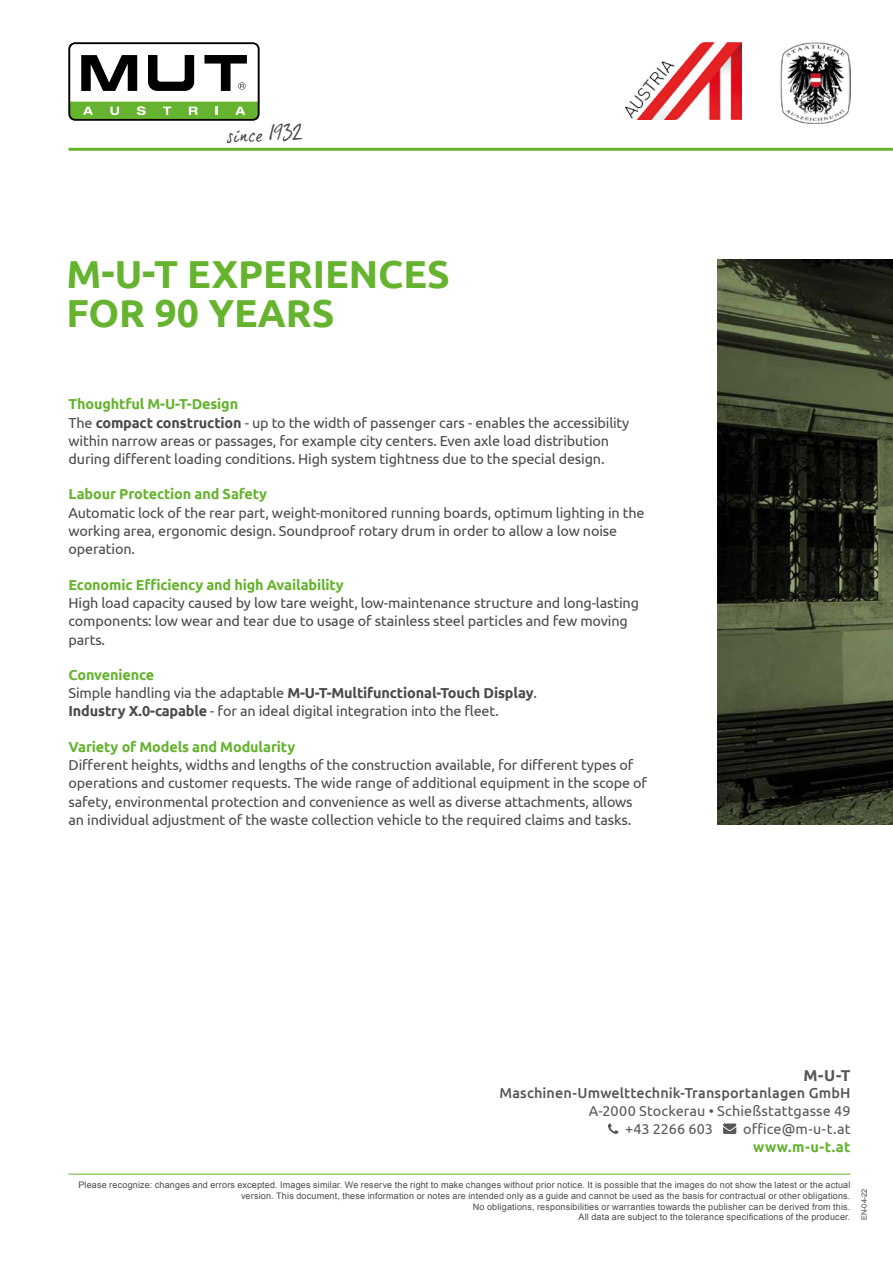
<style>
.page{position:relative;width:893px;height:1263px;background:#fff}
.page>*{position:absolute;margin:0;border:0;box-sizing:border-box;transform-origin:0 0}
.t1{font:700 39px/39px "Ubuntu";color:#65b32e}
.t2{font:19.5px "Bernies Font 01";color:#4a4a49}
.t3{font:700 15.75px "Ubuntu";color:#575756}
.t4{font:14.4px/18.3px "Ubuntu";letter-spacing:-.01em;color:#4a4a49}
.t5{font:700 14.4px "Ubuntu";letter-spacing:-.01em;color:#65b32e}
.t6{font:14.4px/17.7px "Ubuntu";letter-spacing:.01em;color:#575756}
.t7{font:500 14.4px "Ubuntu";letter-spacing:.01em;color:#575756}
.t8{font:9px/10.8px "Arial";letter-spacing:.02em;color:#4a4a49;text-align:right}
.t9{font:7.5px "Arial";color:#4a4a49}
.s1{font-weight:700;color:#65b32e}
.s2{font-weight:700}
</style>
<div class="page">
<img style="left:717px;top:259px;width:176px;height:566px">
<hr style="left:69px;top:1174px;width:781px;height:1px;background:#65b32e">
<img style="left:780px;top:43px;width:70px;height:80px">
<img style="left:625px;top:43px;width:116px;height:77px">
<svg style="left:608px;top:1123px;width:10px;height:11px"></svg>
<svg style="left:723px;top:1123px;width:13px;height:11px"></svg>
<hr style="left:69px;top:148px;width:824px;height:3px;background:#65b32e">
<svg style="left:69px;top:43px;width:190px;height:77px"></svg>
<h2 class="t2" style="left:226px;top:124px;width:77px;rotate:-2deg">since 1932</h2>
<h1 class="t1" style="left:66px;top:254px;width:385px">M-U-T EXPERIENCES<br>FOR 90 YEARS</h1>
<p class="t4" style="left:69px;top:394px;width:562px"><span class="s1">Thoughtful M-U-T-Design<br></span>The <span class="s2">compact construction</span> - up to the width of passenger cars - enables the accessibility within narrow areas or passages, for example city centers. Even axle load distribution during different loading conditions. High system tightness due to the special design.</p>
<p class="t5" style="left:69px;top:486px;width:200px">Labour Protection and Safety</p>
<p class="t4" style="left:69px;top:503px;width:578px">Automatic lock of the rear part, weight-monitored running boards, optimum lighting in the working area, ergonomic design. Soundproof rotary drum in order to allow a low noise operation.</p>
<p class="t5" style="left:69px;top:576px;width:277px">Economic Efficiency and high Availability</p>
<p class="t4" style="left:69px;top:593px;width:572px">High load capacity caused by low tare weight, low-maintenance structure and long-lasting components: low wear and tear due to usage of stainless steel particles and few moving parts.</p>
<p class="t4" style="left:69px;top:665px;width:470px"><span class="s1">Convenience<br></span>Simple handling via the adaptable <span class="s2">M-U-T-Multifunctional-Touch Display</span>.<br><span class="s2">Industry X.0-capable</span> - for an ideal digital integration into the fleet.</p>
<p class="t5" style="left:69px;top:738px;width:228px">Variety of Models and Modularity</p>
<p class="t4" style="left:69px;top:755px;width:580px">Different heights, widths and lengths of the construction available, for different types of operations and customer requests. The wide range of additional equipment in the scope of safety, environmental protection and convenience as well as diverse attachments, allows an individual adjustment of the waste collection vehicle to the required claims and tasks.</p>
<p class="t3" style="left:803px;top:1065px;width:48px">M-U-T</p>
<p class="t7" style="left:499px;top:1084px;width:353px">Maschinen-Umwelttechnik-Transportanlagen GmbH</p>
<p class="t6" style="left:625px;top:1102px;width:227px;text-indent:-36px">A-2000 Stockerau • Schießstattgasse 49 +43 2266 603</p>
<p class="t6" style="left:743px;top:1119px;width:109px">office@m-u-t.at</p>
<p class="t5" style="left:753px;top:1138px;width:99px">www.m-u-t.at</p>
<p class="t8" style="left:78px;top:1179px;width:773px">Please recognize: changes and errors excepted. Images similar. We reserve the right to make changes without prior notice. It is possible that the images do not show the latest or the actual version. This document, these information or notes are intended only as a guide and cannot be used as the basis for contractual or other obligations.<br>No obligations, responsibilities or warranties towards the publisher can be derived from this.<br>All data are subject to the tolerance specifications of the producer.</p>
<p class="t9" style="left:859px;top:1220px;width:34px;rotate:-90deg">EN-04-22</p>
</div>
